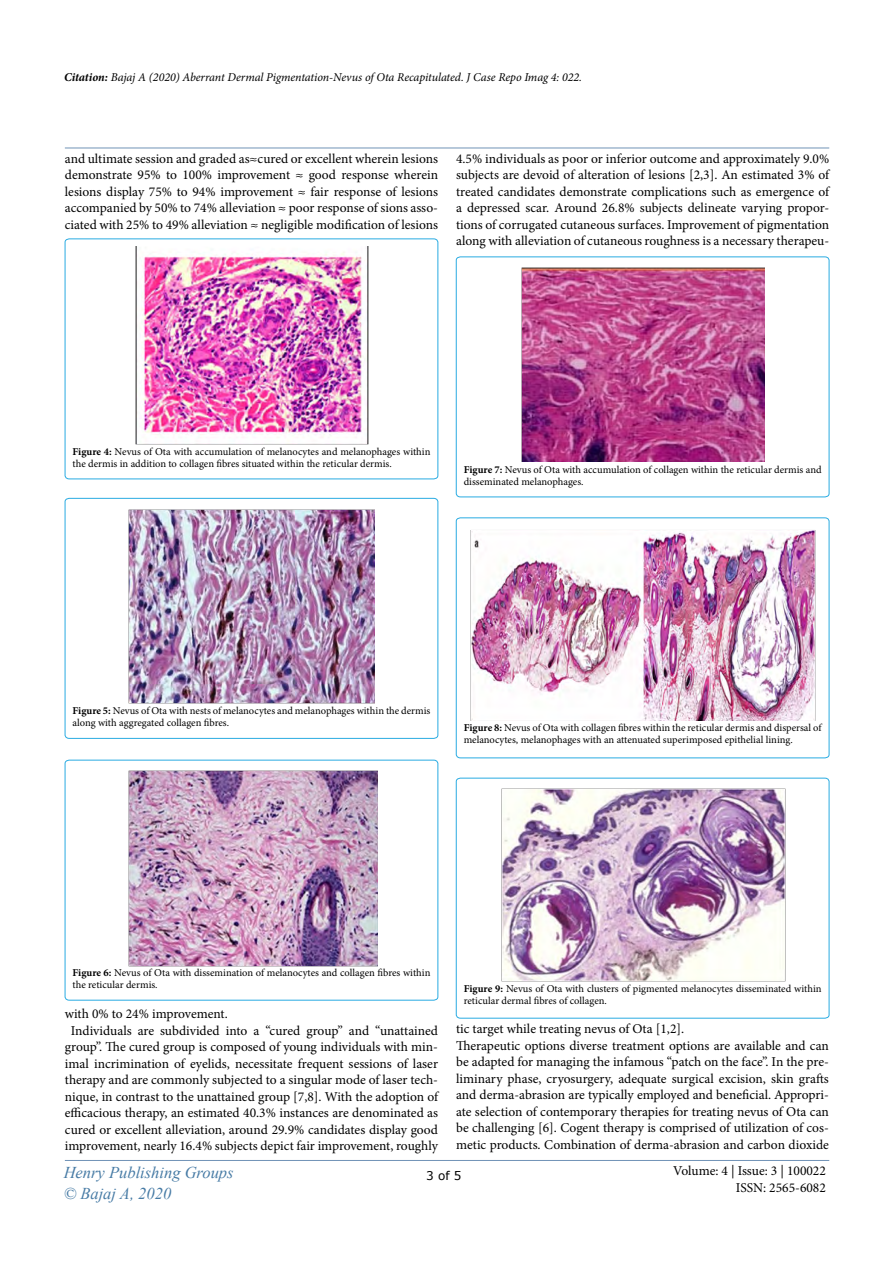
<style>
.page{position:relative;width:893px;height:1263px;background:#fff}
.page>*{position:absolute;margin:0;border:0;box-sizing:border-box;transform-origin:0 0}
.t1{font:italic 16.5px/21px "Times New Roman";color:#477ba5}
.t2{font:13.5px/16.5px "Minion Pro";color:#000;text-align:justify}
.t3{font:italic 12px "Minion Pro";letter-spacing:-.005em;color:#000}
.t4{font:12px "MS Reference Sans Serif";color:#000}
.t5{font:10.5px/12px "Minion Pro";color:#000}
.s1{font-weight:700}
</style>
<div class="page">
<hr style="left:65px;top:148px;width:764px;height:1px;background:#7193b6">
<hr style="left:65px;top:1160px;width:764px;height:1px;background:#7193b6">
<svg style="left:65px;top:238px;width:373px;height:241px"></svg>
<svg style="left:456px;top:256px;width:373px;height:241px"></svg>
<svg style="left:65px;top:498px;width:373px;height:241px"></svg>
<svg style="left:456px;top:517px;width:373px;height:241px"></svg>
<svg style="left:65px;top:760px;width:373px;height:240px"></svg>
<svg style="left:456px;top:778px;width:373px;height:240px"></svg>
<img style="left:136px;top:246px;width:232px;height:198px">
<img style="left:129px;top:510px;width:246px;height:193px">
<img style="left:129px;top:770px;width:249px;height:196px">
<img style="left:521px;top:267px;width:244px;height:195px">
<img style="left:470px;top:530px;width:345px;height:190px">
<img style="left:501px;top:789px;width:284px;height:192px">
<p class="t3" style="left:64px;top:69px;width:519px"><span class="s1">Citation:</span> Bajaj A (2020) Aberrant Dermal Pigmentation-Nevus of Ota Recapitulated. J Case Repo Imag 4: 022.</p>
<p class="t2" style="left:65px;top:150px;width:375px">and ultimate session and graded as≈cured or excellent wherein lesions demonstrate 95% to 100% improvement ≈ good response wherein lesions display 75% to 94% improvement ≈ fair response of lesions accompanied by 50% to 74% alleviation ≈ poor response of sions asso&shy;ciated with 25% to 49% alleviation ≈ negligible modification of lesions</p>
<p class="t2" style="left:456px;top:150px;width:375px">4.5% individuals as poor or inferior outcome and approximately 9.0% subjects are devoid of alteration of lesions [2,3]. An estimated 3% of treated candidates demonstrate complications such as emergence of a depressed scar. Around 26.8% subjects delineate varying propor&shy;tions of corrugated cutaneous surfaces. Improvement of pigmentation along with alleviation of cutaneous roughness is a necessary therapeu-</p>
<p class="t5" style="left:73px;top:445px;width:359px"><span class="s1">Figure 4:</span> Nevus of Ota with accumulation of melanocytes and melanophages within the dermis in addition to collagen fibres situated within the reticular dermis.</p>
<p class="t5" style="left:464px;top:463px;width:359px"><span class="s1">Figure 7:</span> Nevus of Ota with accumulation of collagen within the reticular dermis and disseminated melanophages.</p>
<p class="t5" style="left:73px;top:705px;width:359px"><span class="s1">Figure 5:</span> Nevus of Ota with nests of melanocytes and melanophages within the dermis along with aggregated collagen fibres.</p>
<p class="t5" style="left:464px;top:721px;width:359px"><span class="s1">Figure 8:</span> Nevus of Ota with collagen fibres within the reticular dermis and dispersal of melanocytes, melanophages with an attenuated superimposed epithelial lining.</p>
<p class="t5" style="left:73px;top:966px;width:359px"><span class="s1">Figure 6:</span> Nevus of Ota with dissemination of melanocytes and collagen fibres within the reticular dermis.</p>
<p class="t2" style="left:65px;top:1006px;width:164px">with 0% to 24% improvement.</p>
<p class="t2" style="left:71px;top:1022px;width:369px">Individuals are subdivided into a “cured group” and “unattained</p>
<p class="t2" style="left:65px;top:1039px;width:375px">group”. The cured group is composed of young individuals with min-</p>
<p class="t2" style="left:65px;top:1055px;width:375px">imal incrimination of eyelids, necessitate frequent sessions of laser</p>
<p class="t2" style="left:65px;top:1072px;width:375px">therapy and are commonly subjected to a singular mode of laser tech-</p>
<p class="t2" style="left:65px;top:1088px;width:375px">nique, in contrast to the unattained group [7,8]. With the adoption of</p>
<p class="t2" style="left:65px;top:1105px;width:375px">efficacious therapy, an estimated 40.3% instances are denominated as</p>
<p class="t2" style="left:65px;top:1121px;width:375px">cured or excellent alleviation, around 29.9% candidates display good</p>
<p class="t2" style="left:65px;top:1138px;width:375px">improvement, nearly 16.4% subjects depict fair improvement, roughly</p>
<p class="t5" style="left:464px;top:983px;width:359px"><span class="s1">Figure 9:</span> Nevus of Ota with clusters of pigmented melanocytes disseminated within reticular dermal fibres of collagen.</p>
<p class="t2" style="left:456px;top:1021px;width:374px;text-align:left">tic target while treating nevus of Ota [1,2].<br>Therapeutic options diverse treatment options are available and can be adapted for managing the infamous “patch on the face”. In the pre&shy;liminary phase, cryosurgery, adequate surgical excision, skin grafts and derma-abrasion are typically employed and beneficial. Appropri&shy;ate selection of contemporary therapies for treating nevus of Ota can be challenging [6]. Cogent therapy is comprised of utilization of cos&shy;metic products. Combination of derma-abrasion and carbon dioxide</p>
<p class="t1" style="left:64px;top:1161px;width:171px">Henry Publishing Groups © Bajaj A, 2020</p>
<p class="t2" style="left:673px;top:1163px;width:154px;text-align:right">Volume: 4 | Issue: 3 | 100022<br>ISSN: 2565-6082</p>
<p class="t4" style="left:426px;top:1167px;width:37px">3 of 5</p>
</div>
